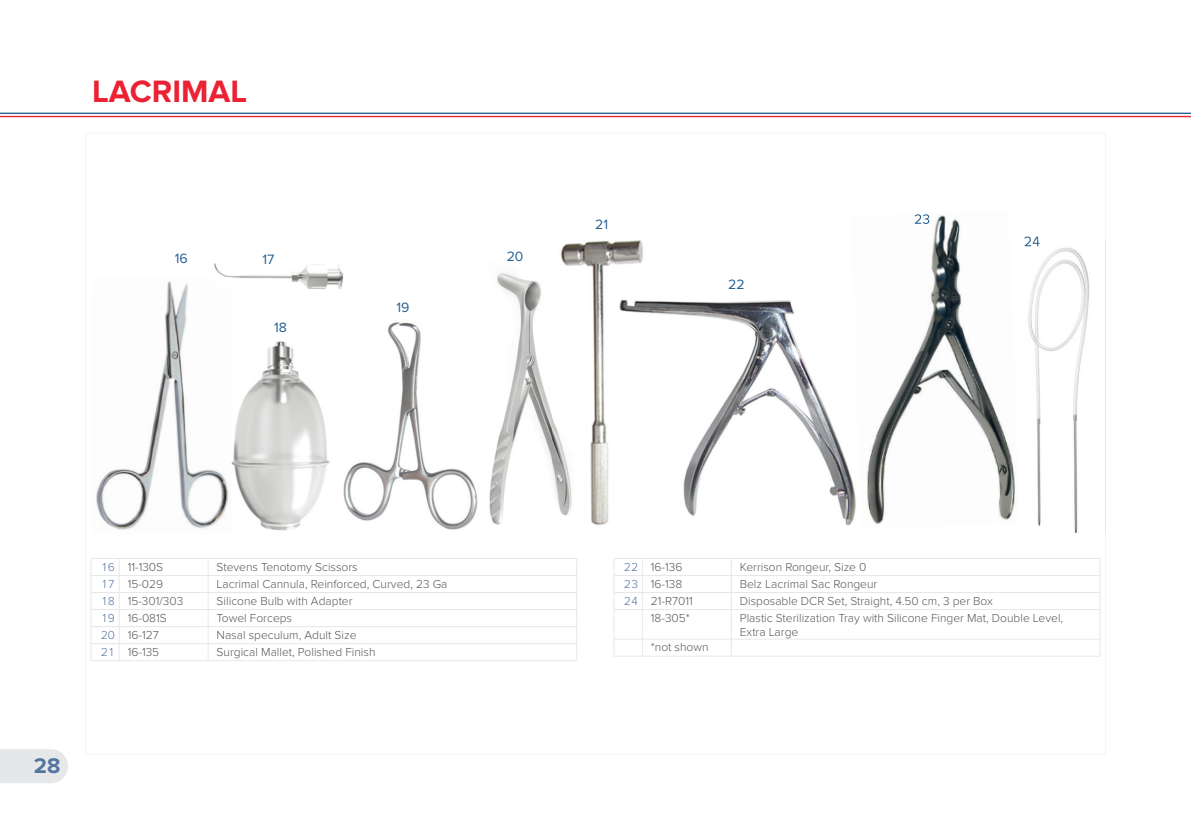
<style>
.page{position:relative;width:1191px;height:840px;background:#fff}
.page>*{position:absolute;margin:0;border:0;box-sizing:border-box;transform-origin:0 0}
.t1{font:700 32px "Proxima Nova";color:#ea2233}
.t2{font:700 22px "Proxima Nova";color:#5475a2}
.t3{font:14px "Proxima Nova";color:#266195}
.t4{font:300 12px/14.4px "Proxima Nova";color:#57585a}
.s1{color:#5475a2}
</style>
<div class="page">
<hr style="left:0;top:113px;width:1191px;height:1px;background:#266195">
<hr style="left:0;top:116px;width:1191px;height:1px;background:#ea2233">
<img style="left:214px;top:263px;width:129px;height:26px">
<img style="left:232px;top:341px;width:98px;height:189px">
<img style="left:343px;top:322px;width:135px;height:208px">
<img style="left:489px;top:273px;width:63px;height:252px">
<img style="left:560px;top:240px;width:83px;height:285px">
<img style="left:552px;top:259px;width:43px;height:266px">
<img style="left:618px;top:299px;width:238px;height:226px">
<img style="left:96px;top:276px;width:136px;height:254px">
<img style="left:214px;top:277px;width:18px;height:12px">
<img style="left:1024px;top:242px;width:66px;height:291px">
<img style="left:1105px;top:240px;width:1px;height:293px">
<img style="left:1024px;top:240px;width:15px;height:6px">
<img style="left:849px;top:215px;width:163px;height:251px">
<img style="left:859px;top:460px;width:156px;height:64px">
<img style="left:853px;top:299px;width:3px;height:85px">
<img style="left:914px;top:214px;width:15px;height:10px">
<hr style="left:119px;top:558px;width:89px;height:1px;background:#e6e7e9">
<hr style="left:208px;top:558px;width:369px;height:1px;background:#e6e7e9">
<hr style="left:119px;top:575px;width:89px;height:1px;background:#e6e7e9">
<hr style="left:208px;top:575px;width:369px;height:1px;background:#e6e7e9">
<hr style="left:119px;top:592px;width:89px;height:1px;background:#e6e7e9">
<hr style="left:208px;top:592px;width:369px;height:1px;background:#e6e7e9">
<hr style="left:119px;top:609px;width:89px;height:1px;background:#e6e7e9">
<hr style="left:208px;top:609px;width:369px;height:1px;background:#e6e7e9">
<hr style="left:119px;top:626px;width:89px;height:1px;background:#e6e7e9">
<hr style="left:208px;top:626px;width:369px;height:1px;background:#e6e7e9">
<hr style="left:119px;top:643px;width:89px;height:1px;background:#e6e7e9">
<hr style="left:208px;top:643px;width:369px;height:1px;background:#e6e7e9">
<svg style="left:208px;top:559px;width:1px;height:101px"></svg>
<svg style="left:576px;top:559px;width:1px;height:101px"></svg>
<svg style="left:90px;top:558px;width:30px;height:103px"></svg>
<hr style="left:119px;top:660px;width:89px;height:1px;background:#e6e7e9">
<hr style="left:208px;top:660px;width:369px;height:1px;background:#e6e7e9">
<hr style="left:642px;top:558px;width:89px;height:1px;background:#e6e7e9">
<hr style="left:731px;top:558px;width:369px;height:1px;background:#e6e7e9">
<hr style="left:642px;top:575px;width:89px;height:1px;background:#e6e7e9">
<hr style="left:731px;top:575px;width:369px;height:1px;background:#e6e7e9">
<hr style="left:642px;top:592px;width:89px;height:1px;background:#e6e7e9">
<hr style="left:731px;top:592px;width:369px;height:1px;background:#e6e7e9">
<hr style="left:642px;top:609px;width:89px;height:1px;background:#e6e7e9">
<hr style="left:731px;top:609px;width:369px;height:1px;background:#e6e7e9">
<hr style="left:642px;top:638px;width:89px;height:1px;background:#e6e7e9">
<hr style="left:731px;top:638px;width:369px;height:1px;background:#e6e7e9">
<svg style="left:731px;top:559px;width:1px;height:96px"></svg>
<svg style="left:1099px;top:559px;width:1px;height:96px"></svg>
<svg style="left:613px;top:558px;width:30px;height:98px"></svg>
<hr style="left:642px;top:655px;width:89px;height:1px;background:#e6e7e9">
<hr style="left:731px;top:655px;width:369px;height:1px;background:#e6e7e9">
<div style="left:0;top:749px;width:68px;height:33px;background:#e6e7e9"></div>
<h1 class="t1" style="left:92px;top:73px;width:156px">LACRIMAL</h1>
<p class="t3" style="left:175px;top:250px;width:15px">16</p>
<p class="t3" style="left:262px;top:251px;width:13px">17</p>
<p class="t3" style="left:274px;top:319px;width:14px">18</p>
<p class="t3" style="left:396px;top:299px;width:15px">19</p>
<p class="t3" style="left:507px;top:248px;width:18px">20</p>
<p class="t3" style="left:595px;top:216px;width:14px">21</p>
<p class="t3" style="left:728px;top:276px;width:18px">22</p>
<p class="t3" style="left:1024px;top:233px;width:18px">24</p>
<h2 class="t2" style="left:34px;top:752px;width:28px">28</h2>
<p class="t4" style="left:101px;top:559px;width:64px"><span class="s1">16</span> 11-130S</p>
<p class="t4" style="left:217px;top:559px;width:143px">Stevens Tenotomy Scissors</p>
<p class="t4" style="left:101px;top:576px;width:64px"><span class="s1">17</span> 15-029</p>
<p class="t4" style="left:217px;top:576px;width:232px">Lacrimal Cannula, Reinforced, Curved, 23 Ga</p>
<p class="t4" style="left:101px;top:593px;width:84px"><span class="s1">18</span> 15-301/303</p>
<p class="t4" style="left:217px;top:593px;width:137px">Silicone Bulb with Adapter</p>
<p class="t4" style="left:101px;top:610px;width:68px"><span class="s1">19</span> 16-081S</p>
<p class="t4" style="left:217px;top:610px;width:77px">Towel Forceps</p>
<p class="t4" style="left:101px;top:627px;width:59px"><span class="s1">20</span> 16-127</p>
<p class="t4" style="left:217px;top:627px;width:141px">Nasal speculum, Adult Size</p>
<p class="t4" style="left:101px;top:644px;width:60px"><span class="s1">21</span> 16-135</p>
<p class="t4" style="left:217px;top:644px;width:160px">Surgical Mallet, Polished Finish</p>
<p class="t4" style="left:624px;top:559px;width:60px"><span class="s1">22</span> 16-136</p>
<p class="t4" style="left:740px;top:559px;width:128px">Kerrison Rongeur, Size 0</p>
<p class="t4" style="left:624px;top:576px;width:60px"><span class="s1">23</span> 16-138</p>
<p class="t4" style="left:740px;top:576px;width:139px">Belz Lacrimal Sac Rongeur</p>
<p class="t4" style="left:624px;top:593px;width:71px"><span class="s1">24</span> 21-R7011</p>
<p class="t4" style="left:740px;top:593px;width:254px">Disposable DCR Set, Straight, 4.50 cm, 3 per Box</p>
<p class="t4" style="left:651px;top:610px;width:40px">18-305*</p>
<p class="t4" style="left:740px;top:610px;width:325px">Plastic Sterilization Tray with Silicone Finger Mat, Double Level,<br>Extra Large</p>
<p class="t4" style="left:651px;top:640px;width:59px">*not shown</p>
</div>
